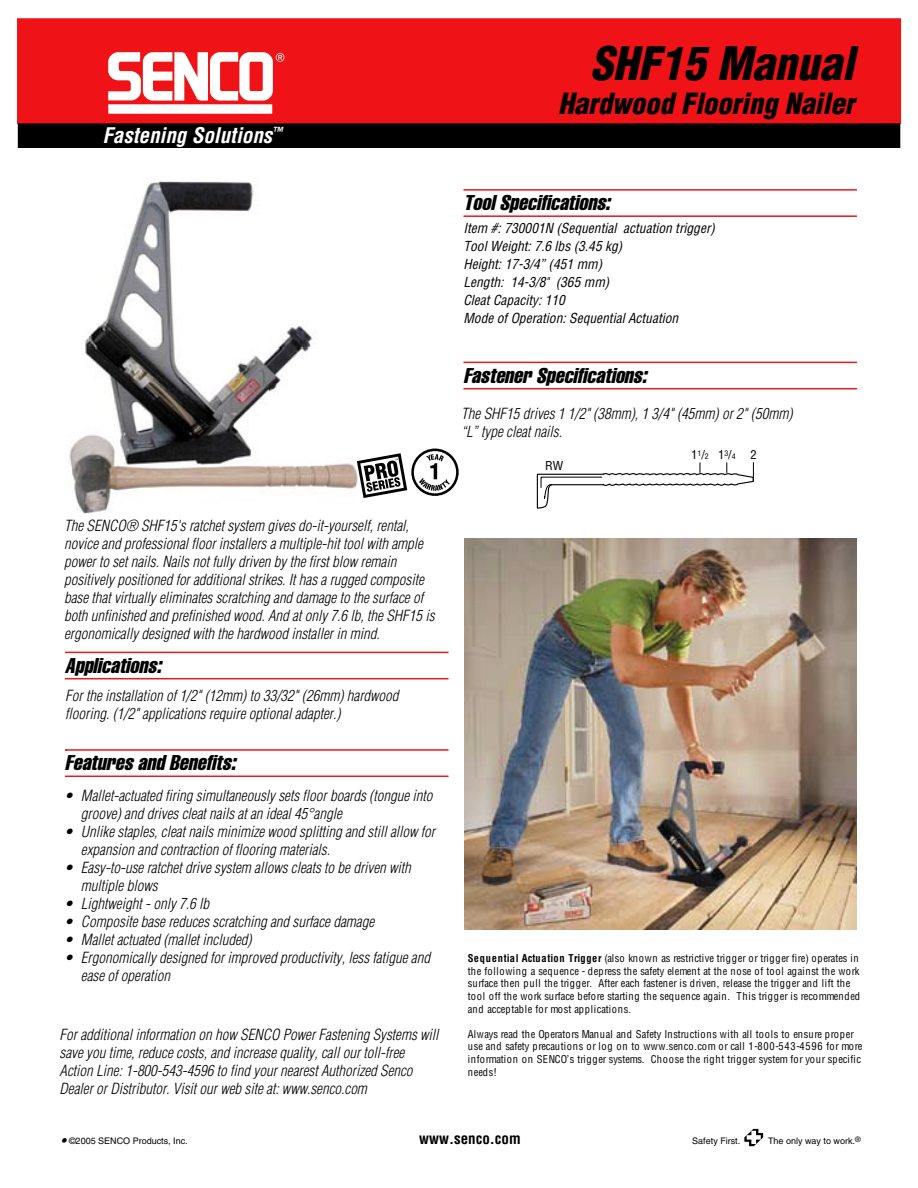
<style>
.page{position:relative;width:918px;height:1188px;background:#fff}
.page>*{position:absolute;margin:0;border:0;box-sizing:border-box;transform-origin:0 0}
.t1{font:italic 900 condensed 45px "Helvetica";color:#000}
.t2{font:italic 900 condensed 28.5px "Helvetica";color:#000}
.t3{font:italic extra-condensed 21px "Helvetica";color:#000}
.t4{font:italic 700 condensed 21px "Helvetica";color:#fff}
.t5{font:italic 300 condensed 15px/18px "Helvetica";color:#000}
.t6{font:700 condensed 15px "Helvetica";color:#000}
.t7{font:italic condensed 15px "Helvetica";color:#000}
.t8{font:italic condensed 13.5px/18px "Helvetica";color:#000}
.t9{font:condensed 12px "Helvetica";color:#000;scale:1.05 1}
.t10{font:condensed 10.5px/12.6px "Helvetica";letter-spacing:.01em;color:#000}
.t11{font:9px "Helvetica";color:#000}
.t12{font:condensed 7.5px "Helvetica";color:#000;scale:1.05 1}
.s1{font-size:12px}
.s2{font-size:7.5px}
.s3{font-weight:700}
</style>
<div class="page">
<div style="left:18px;top:19px;width:882px;height:104px;background:#ef1216"></div>
<div style="left:17px;top:18px;width:884px;height:106px;border:2px solid #ef1216"></div>
<div style="left:18px;top:123px;width:882px;height:25px;background:#000"></div>
<div style="left:108px;top:104px;width:164px;height:10px;background:#fff"></div>
<svg style="left:108px;top:52px;width:176px;height:49px"></svg>
<img style="left:69px;top:181px;width:288px;height:333px">
<svg style="left:744px;top:1129px;width:19px;height:17px"></svg>
<svg style="left:64px;top:651px;width:385px;height:29px"></svg>
<svg style="left:64px;top:749px;width:385px;height:28px"></svg>
<svg style="left:463px;top:189px;width:394px;height:28px"></svg>
<svg style="left:463px;top:361px;width:394px;height:29px"></svg>
<svg style="left:413px;top:450px;width:44px;height:45px"></svg>
<div style="left:411px;top:449px;width:48px;height:47px;border:3px solid #000;border-radius:50%"></div>
<svg style="left:419px;top:454px;width:31px;height:37px"></svg>
<svg style="left:357px;top:453px;width:50px;height:45px"></svg>
<img style="left:465px;top:538px;width:391px;height:391px">
<svg style="left:536px;top:462px;width:218px;height:47px"></svg>
<h3 class="t4" style="left:102px;top:122px;width:182px">Fastening Solutions<sup>™</sup></h3>
<p class="t5" style="left:64px;top:517px;width:372px">The SENCO® SHF15's ratchet system gives do-it-yourself, rental, novice and professional floor installers a multiple-hit tool with ample power to set nails. Nails not fully driven by the first blow remain positively positioned for additional strikes. It has a rugged composite base that virtually eliminates scratching and damage to the surface of both unfinished and prefinished wood. And at only 7.6 lb, the SHF15 is ergonomically designed with the hardwood installer in mind.</p>
<h3 class="t3" style="left:65px;top:652px;width:103px">Applications:</h3>
<p class="t5" style="left:65px;top:687px;width:335px">For the installation of 1/2" (12mm) to 33/32" (26mm) hardwood flooring. (1/2" applications require optional adapter.)</p>
<p class="t8" style="left:65px;top:737px;width:5px">.</p>
<h3 class="t3" style="left:65px;top:749px;width:178px">FeaturesandBenefits:</h3>
<p class="t5" style="left:81px;top:787px;width:353px;text-indent:-17px">• Mallet-actuated firing simultaneously sets floor boards (tongue into groove) and drives cleat nails at an ideal 45°angle</p>
<p class="t5" style="left:81px;top:823px;width:356px;text-indent:-17px">• Unlike staples, cleat nails minimize wood splitting and still allow for expansion and contraction of flooring materials.</p>
<p class="t5" style="left:81px;top:859px;width:331px;text-indent:-17px">• Easy-to-use ratchet drive system allows cleats to be driven with multiple blows</p>
<p class="t5" style="left:64px;top:895px;width:147px">• Lightweight - only 7.6 lb</p>
<p class="t5" style="left:64px;top:913px;width:312px">• Composite base reduces scratching and surface damage</p>
<p class="t5" style="left:64px;top:931px;width:189px">• Mallet actuated (mallet included)</p>
<p class="t5" style="left:81px;top:948px;width:351px;line-height:18.5px;text-indent:-17px">• Ergonomically designed for improved productivity, less fatigue and ease of operation</p>
<p class="t5" style="left:60px;top:1025px;width:381px">For additional information on how SENCO Power Fastening Systems will save you time, reduce costs, and increase quality, call our toll-free Action Line: 1-800-543-4596 to find your nearest Authorized Senco Dealer or Distributor. Visit our web site at: www.senco.com</p>
<h1 class="t1" style="left:590px;top:35px;width:265px">SHF15 Manual</h1>
<h2 class="t2" style="left:558px;top:85px;width:298px">Hardwood Flooring Nailer</h2>
<h3 class="t3" style="left:464px;top:189px;width:154px">ToolSpecifications:</h3>
<p class="t8" style="left:463px;top:219px;width:253px">Item #: 730001N (Sequential actuation trigger)<br>Tool Weight: 7.6 lbs (3.45 kg)<br>Height: 17-3/4” (451 mm)<br>Length: 14-3/8" (365 mm)<br>Cleat Capacity: 110<br>Mode of Operation: Sequential Actuation</p>
<h3 class="t3" style="left:464px;top:362px;width:190px">FastenerSpecifications:</h3>
<p class="t5" style="left:461px;top:405px;width:333px">The SHF15 drives 1 1/2" (38mm), 1 3/4" (45mm) or 2" (50mm) “L” type cleat nails.</p>
<p class="t9" style="left:545px;top:458px;width:19px">RW</p>
<p class="t9" style="left:691px;top:448px;width:7px">1</p>
<p class="t12" style="left:697px;top:450px;width:12px">1<span class="s1">/</span>2</p>
<p class="t12" style="left:724px;top:448px;width:5px">3</p>
<p class="t9" style="left:718px;top:448px;width:18px">1 /<span class="s2">4</span></p>
<p class="t9" style="left:751px;top:448px;width:7px">2</p>
<p class="t10" style="left:468px;top:952px;width:394px"><span class="s3">Sequential Actuation Trigger</span> (also known as restrictive trigger or trigger fire) operates in the following a sequence - depress the safety element at the nose of tool against the work surface then pull the trigger. After each fastener is driven, release the trigger and lift the tool off the work surface before starting the sequence again. This trigger is recommended and acceptable for most applications.</p>
<p class="t10" style="left:468px;top:1028px;width:396px">Always read the Operators Manual and Safety Instructions with all tools to ensure proper use and safety precautions or log on to www.senco.com or call 1-800-543-4596 for more information on SENCO’s trigger systems. Choose the right trigger system for your specific needs!</p>
<p class="t11" style="left:69px;top:1136px;width:120px">©2005 SENCO Products, Inc.</p>
<p class="t6" style="left:419px;top:1129px;width:103px">www.senco.com</p>
<p class="t11" style="left:692px;top:1135px;width:50px">Safety First.</p>
<p class="t11" style="left:768px;top:1136px;width:94px">The only way to work.<sup>®</sup></p>
<p class="t7" style="left:61px;top:1131px;width:6px">•</p>
</div>
